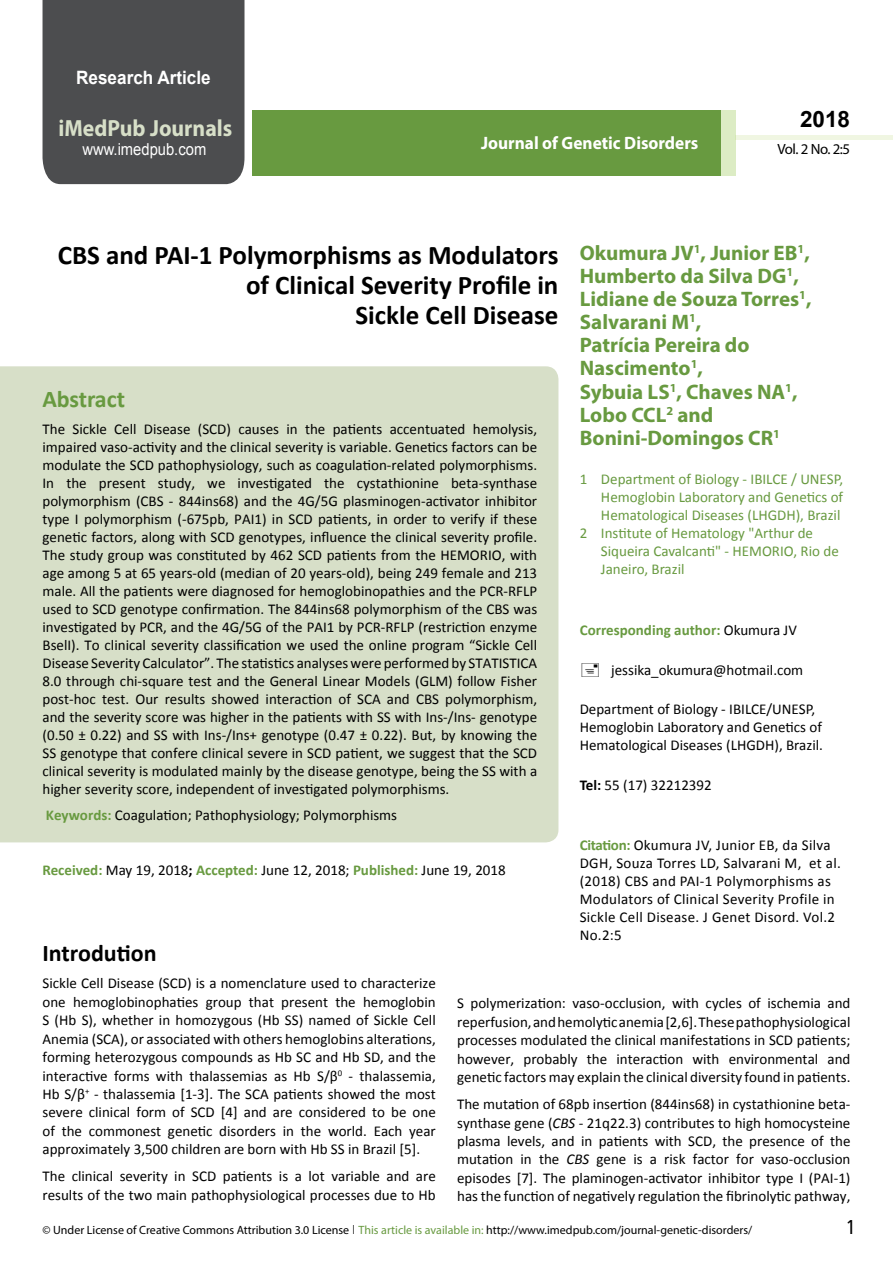
<style>
.page{position:relative;width:893px;height:1263px;background:#fff}
.page>*{position:absolute;margin:0;border:0;box-sizing:border-box;transform-origin:0 0}
.t1{font:700 27px/29.7px "Calibri";color:#000;text-align:right}
.t2{font:25.5px "Tunga";color:#000}
.t3{font:700 24px "Calibri";color:#000}
.t4{font:700 24px "Calibri";letter-spacing:-.005em;color:#689a40}
.t5{font:700 23.4px "Myriad Pro";color:#d7dfc8;scale:.93 1}
.t6{font:700 22.5px "Arial";color:#000}
.t7{font:700 21px/23.1px "Myriad Pro";color:#689a40}
.t8{font:700 18.45px "Arial";color:#fff;scale:.93 1}
.t9{font:700 18px "Myriad Pro";color:#fff;scale:.96 1}
.t10{font:16.5px "Arial";color:#fff;scale:.89 1}
.t11{font:15px/18px "Calibri";color:#000;text-align:justify}
.t12{font:15px "Calibri";color:#689a40}
.t13{font:15px/18px "Calibri";letter-spacing:.02em;color:#000}
.t14{font:700 15px "Calibri";color:#689a40}
.t15{font:14.85px "Myriad Pro";color:#000}
.t16{font:12px "Myriad Pro";color:#000}
.s1{font-weight:700;color:#689a40}
.s2{font-weight:700}
.s3{font-weight:400;color:#000}
.s4{font-style:italic}
.s5{font-family:"Tunga"}
.s6{color:#689a40}
</style>
<div class="page">
<div style="left:43px;top:0;width:201px;height:184px;background:#4c4d4f"></div>
<div style="left:736px;top:135px;width:157px;height:5px;background:#f0f6e2"></div>
<div style="left:720px;top:110px;width:16px;height:66px;background:#dcecc4"></div>
<div style="left:252px;top:110px;width:469px;height:66px;background:#689a40"></div>
<div style="left:0;top:366px;width:558px;height:476px;background:#d7dfc8"></div>
<p class="t8" style="left:76px;top:65px;width:146px">Research Article</p>
<h3 class="t5" style="left:58px;top:113px;width:188px">iMedPub Journals</h3>
<p class="t10" style="left:82px;top:138px;width:141px">www.imedpub.com</p>
<p class="t9" style="left:481px;top:131px;width:228px">Journal of Genetic Disorders</p>
<h3 class="t6" style="left:800px;top:104px;width:52px">2018</h3>
<p class="t15" style="left:778px;top:140px;width:74px">Vol. 2 No. 2:5</p>
<h1 class="t1" style="left:58px;top:241px;width:502px">CBS and PAI-1 Polymorphisms as Modulators of Clinical Severity Profile in<br>Sickle Cell Disease</h1>
<h3 class="t4" style="left:43px;top:384px;width:84px">Abstract</h3>
<p class="t11" style="left:43px;top:420px;width:496px">The Sickle Cell Disease (SCD) causes in the patients accentuated hemolysis, impaired vaso-activity and the clinical severity is variable. Genetics factors can be modulate the SCD pathophysiology, such as coagulation-related polymorphisms.<br>In the present study, we investigated the cystathionine beta-synthase polymorphism (CBS - 844ins68) and the 4G/5G plasminogen-activator inhibitor type I polymorphism (-675pb, PAI1) in SCD patients, in order to verify if these genetic factors, along with SCD genotypes, influence the clinical severity profile.<br>The study group was constituted by 462 SCD patients from the HEMORIO, with age among 5 at 65 years-old (median of 20 years-old), being 249 female and 213 male. All the patients were diagnosed for hemoglobinopathies and the PCR-RFLP used to SCD genotype confirmation. The 844ins68 polymorphism of the CBS was investigated by PCR, and the 4G/5G of the PAI1 by PCR-RFLP (restriction enzyme BselI). To clinical severity classification we used the online program “Sickle Cell Disease Severity Calculator”. The statistics analyses were performed by STATISTICA 8.0 through chi-square test and the General Linear Models (GLM) follow Fisher post-hoc test. Our results showed interaction of SCA and CBS polymorphism, and the severity score was higher in the patients with SS with Ins-/Ins- genotype (0.50 ± 0.22) and SS with Ins-/Ins+ genotype (0.47 ± 0.22). But, by knowing the SS genotype that confere clinical severe in SCD patient, we suggest that the SCD clinical severity is modulated mainly by the disease genotype, being the SS with a higher severity score, independent of investigated polymorphisms.</p>
<p class="t11" style="left:46px;top:806px;width:353px"><span class="s1">Keywords:</span> Coagulation; Pathophysiology; Polymorphisms</p>
<p class="t11" style="left:43px;top:861px;width:465px"><span class="s1">Received:</span> May 19, 2018<span class="s2">;</span> <span class="s1">Accepted:</span> June 12, 2018; <span class="s1">Published:</span> June 19, 2018</p>
<h3 class="t7" style="left:580px;top:241px;width:233px">Okumura JV<sup>1</sup>, Junior EB<sup>1</sup>,<br>Humberto da Silva DG<sup>1</sup>,<br>Lidiane de Souza Torres<sup>1</sup>,<br>Salvarani M<sup>1</sup>,<br>Patrícia Pereira do<br>Nascimento<sup>1</sup>,<br>Sybuia LS<sup>1</sup>, Chaves NA<sup>1</sup>,<br>Lobo CCL<sup>2</sup> and<br>Bonini-Domingos CR<sup>1</sup></h3>
<p class="t12" style="left:580px;top:469px;width:265px">1 Department of Biology - IBILCE / UNESP,</p>
<p class="t12" style="left:601px;top:487px;width:244px">Hemoglobin Laboratory and Genetics of</p>
<p class="t12" style="left:601px;top:505px;width:241px">Hematological Diseases (LHGDH), Brazil</p>
<p class="t12" style="left:580px;top:523px;width:235px">2 Institute of Hematology "Arthur de</p>
<p class="t12" style="left:601px;top:541px;width:239px">Siqueira Cavalcanti" - HEMORIO, Rio de</p>
<p class="t12" style="left:601px;top:559px;width:85px">Janeiro, Brazil</p>
<p class="t14" style="left:580px;top:620px;width:219px">Corresponding author: <span class="s3">Okumura JV</span></p>
<p class="t11" style="left:611px;top:661px;width:194px">jessika_okumura@hotmail.com</p>
<p class="t11" style="left:580px;top:700px;width:245px;text-align:left">Department of Biology - IBILCE/UNESP,<br>Hemoglobin Laboratory and Genetics of<br>Hematological Diseases (LHGDH), Brazil.</p>
<p class="t11" style="left:580px;top:775px;width:134px"><span class="s2">Tel:</span> 55 (17) 32212392</p>
<p class="t13" style="left:580px;top:836px;width:263px"><span class="s1">Citation:</span> Okumura JV, Junior EB, da Silva DGH, Souza Torres LD, Salvarani M, et al. (2018) CBS and PAI-1 Polymorphisms as Modulators of Clinical Severity Profile in Sickle Cell Disease. J Genet Disord. Vol.2<br>No.2:5</p>
<h3 class="t3" style="left:43px;top:938px;width:116px">Introdution</h3>
<p class="t11" style="left:43px;top:974px;width:395px;line-height:18.5px">Sickle Cell Disease (SCD) is a nomenclature used to characterize one hemoglobinophaties group that present the hemoglobin S (Hb S), whether in homozygous (Hb SS) named of Sickle Cell Anemia (SCA), or associated with others hemoglobins alterations, forming heterozygous compounds as Hb SC and Hb SD, and the interactive forms with thalassemias as Hb S/β<sup>0</sup> - thalassemia, Hb S/β<sup>+</sup> - thalassemia [1-3]. The SCA patients showed the most severe clinical form of SCD [4] and are considered to be one of the commonest genetic disorders in the world. Each year approximately 3,500 children are born with Hb SS in Brazil [5].</p>
<p class="t11" style="left:43px;top:1167px;width:395px;line-height:18.5px">The clinical severity in SCD patients is a lot variable and are results of the two main pathophysiological processes due to Hb</p>
<p class="t11" style="left:457px;top:994px;width:395px;line-height:18.5px">S polymerization: vaso-occlusion, with cycles of ischemia and reperfusion, and hemolytic anemia [2,6]. These pathophysiological processes modulated the clinical manifestations in SCD patients; however, probably the interaction with environmental and genetic factors may explain the clinical diversity found in patients.</p>
<p class="t11" style="left:457px;top:1095px;width:395px;line-height:18.5px">The mutation of 68pb insertion (844ins68) in cystathionine beta&shy;synthase gene (<span class="s4">CBS -</span> 21q22.3) contributes to high homocysteine plasma levels, and in patients with SCD, the presence of the mutation in the <span class="s4">CBS</span> gene is a risk factor for vaso-occlusion episodes [7]. The plaminogen-activator inhibitor type I (PAI-1) has the function of negatively regulation the fibrinolytic pathway,</p>
<p class="t16" style="left:43px;top:1222px;width:711px">© Under License of Creative Commons Attribution 3.0 License <span class="s5">|</span> <span class="s6">This article is available in:</span> http://www.imedpub.com/journal-genetic-disorders/</p>
<h2 class="t2" style="left:847px;top:1210px;width:9px">1</h2>
</div>
